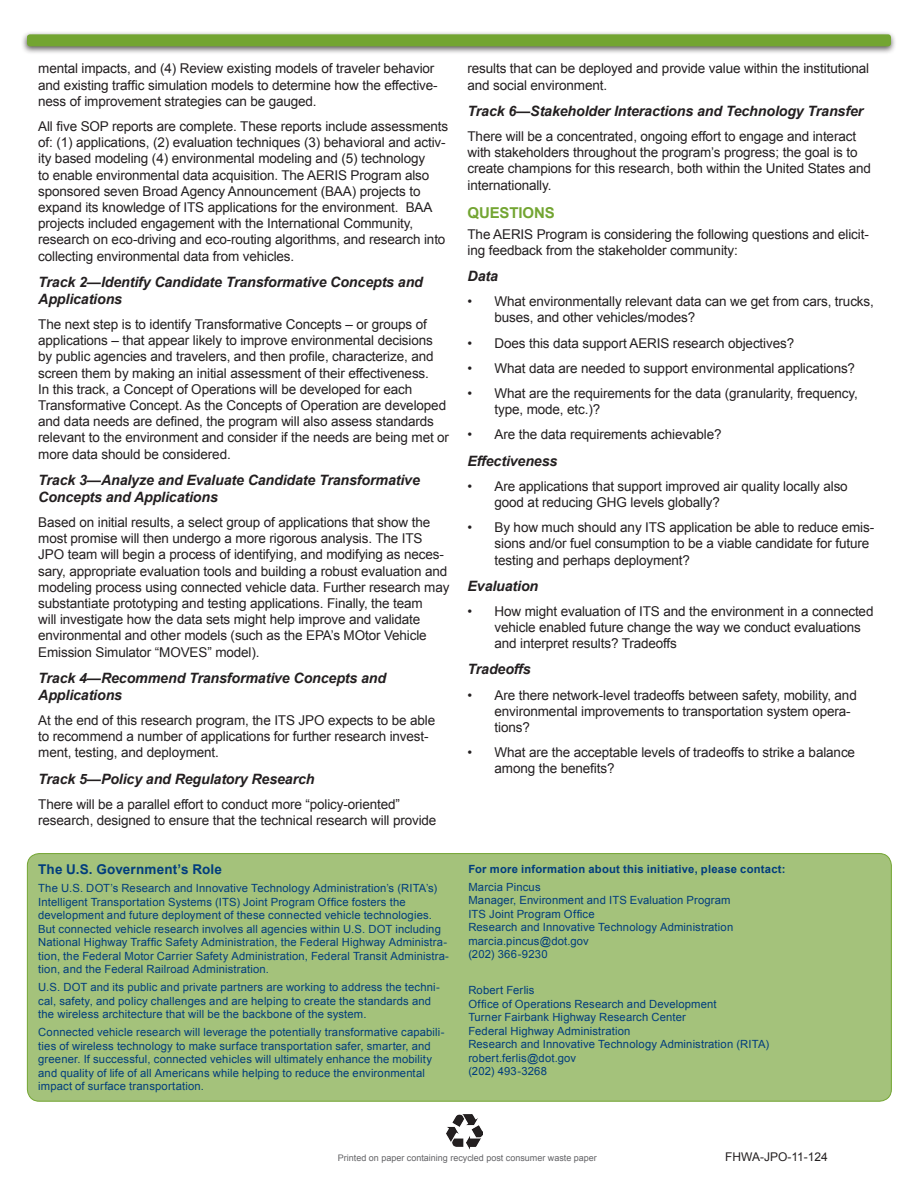
<style>
.page{position:relative;width:918px;height:1188px;background:#fff}
.page>*{position:absolute;margin:0;border:0;box-sizing:border-box;transform-origin:0 0}
.Heading_1{font:700 15px "Arial";letter-spacing:-.01em;color:#73a532}
.Heading_2{font:italic 700 14.25px/17.1px "Arial";letter-spacing:-.01em;color:#231f20}
.Body{font:13.5px/16.2px "Arial";letter-spacing:-.01em;color:#231f20}
.Back_Box{font:700 13.5px "Arial";letter-spacing:.01em;color:#013d7d}
.t1{font:12px "Arial";color:#231f20}
.Back_Box-2{font:11.25px/13.5px "Arial";letter-spacing:.015em;color:#013d7d}
.Back_Box-3{font:700 11.25px "Arial";letter-spacing:.02em;color:#013d7d}
.t2{font:9px "Arial";color:#636366}
</style>
<div class="page">
<div style="left:27px;top:854px;width:864px;height:247px;background:#a4c27b;border-radius:12px"></div>
<div style="left:27px;top:853px;width:865px;height:249px;border:1px solid #73a532;border-radius:12px"></div>
<div style="left:21px;top:31px;width:876px;height:24px;background:#231f20;opacity:.75"></div>
<div style="left:27px;top:34px;width:864px;height:12px;background:#73a532;border-radius:3px"></div>
<img style="left:447px;top:1114px;width:36px;height:35px">
<p class="Body" style="left:38px;top:61px;width:401px">mental impacts, and (4) Review existing models of traveler behavior and existing traffic simulation models to determine how the effective&shy;ness of improvement strategies can be gauged.</p>
<p class="Body" style="left:38px;top:118px;width:412px">All five SOP reports are complete. These reports include assessments of: (1) applications, (2) evaluation techniques (3) behavioral and activ&shy;ity based modeling (4) environmental modeling and (5) technology<br>to enable environmental data acquisition. The AERIS Program also sponsored seven Broad Agency Announcement (BAA) projects to expand its knowledge of ITS applications for the environment. BAA projects included engagement with the International Community, research on eco-driving and eco-routing algorithms, and research into collecting environmental data from vehicles.</p>
<p class="Heading_2" style="left:38px;top:274px;width:386px">Track 2—Identify Candidate Transformative Concepts and<br>Applications</p>
<p class="Body" style="left:38px;top:316px;width:412px">The next step is to identify Transformative Concepts – or groups of applications – that appear likely to improve environmental decisions by public agencies and travelers, and then profile, characterize, and screen them by making an initial assessment of their effectiveness.<br>In this track, a Concept of Operations will be developed for each Transformative Concept. As the Concepts of Operation are developed and data needs are defined, the program will also assess standards relevant to the environment and consider if the needs are being met or more data should be considered.</p>
<p class="Heading_2" style="left:38px;top:472px;width:383px">Track 3—Analyze and Evaluate Candidate Transformative<br>Concepts and Applications</p>
<p class="Body" style="left:38px;top:514px;width:413px">Based on initial results, a select group of applications that show the most promise will then undergo a more rigorous analysis. The ITS JPO team will begin a process of identifying, and modifying as neces&shy;sary, appropriate evaluation tools and building a robust evaluation and modeling process using connected vehicle data. Further research may substantiate prototyping and testing applications. Finally, the team<br>will investigate how the data sets might help improve and validate environmental and other models (such as the EPA’s MOtor Vehicle Emission Simulator “MOVES” model).</p>
<p class="Heading_2" style="left:38px;top:670px;width:349px">Track 4—Recommend Transformative Concepts and<br>Applications</p>
<p class="Body" style="left:38px;top:712px;width:399px">At the end of this research program, the ITS JPO expects to be able to recommend a number of applications for further research invest&shy;ment, testing, and deployment.</p>
<p class="Heading_2" style="left:38px;top:770px;width:278px">Track 5—Policy and Regulatory Research</p>
<p class="Body" style="left:38px;top:796px;width:400px">There will be a parallel effort to conduct more “policy-oriented” research, designed to ensure that the technical research will provide</p>
<p class="Back_Box" style="left:38px;top:861px;width:185px">The U.S. Government’s Role</p>
<p class="Back_Box-2" style="left:38px;top:882px;width:412px">The U.S. DOT’s Research and Innovative Technology Administration’s (RITA’s)<br>Intelligent Transportation Systems (ITS) Joint Program Office fosters the development and future deployment of these connected vehicle technologies.<br>But connected vehicle research involves all agencies within U.S. DOT including National Highway Traffic Safety Administration, the Federal Highway Administra&shy;tion, the Federal Motor Carrier Safety Administration, Federal Transit Administra&shy;tion, and the Federal Railroad Administration.</p>
<p class="Back_Box-2" style="left:38px;top:981px;width:403px">U.S. DOT and its public and private partners are working to address the techni&shy;cal, safety, and policy challenges and are helping to create the standards and the wireless architecture that will be the backbone of the system.</p>
<p class="Back_Box-2" style="left:38px;top:1026px;width:408px">Connected vehicle research will leverage the potentially transformative capabili&shy;ties of wireless technology to make surface transportation safer, smarter, and greener. If successful, connected vehicles will ultimately enhance the mobility and quality of life of all Americans while helping to reduce the environmental impact of surface transportation.</p>
<p class="Body" style="left:468px;top:61px;width:403px">results that can be deployed and provide value within the institutional and social environment.</p>
<p class="Heading_2" style="left:468px;top:103px;width:397px">Track 6—Stakeholder Interactions and Technology Transfer</p>
<p class="Body" style="left:468px;top:128px;width:405px">There will be a concentrated, ongoing effort to engage and interact with stakeholders throughout the program’s progress; the goal is to create champions for this research, both within the United States and internationally.</p>
<p class="Heading_1" style="left:468px;top:203px;width:89px">QUESTIONS</p>
<p class="Body" style="left:468px;top:226px;width:403px">The AERIS Program is considering the following questions and elicit&shy;ing feedback from the stakeholder community:</p>
<p class="Heading_2" style="left:468px;top:268px;width:32px">Data</p>
<p class="Body" style="left:495px;top:294px;width:381px;text-indent:-27px">• What environmentally relevant data can we get from cars, trucks, buses, and other vehicles/modes?</p>
<p class="Body" style="left:468px;top:335px;width:328px">• Does this data support AERIS research objectives?</p>
<p class="Body" style="left:468px;top:360px;width:389px">• What data are needed to support environmental applications?</p>
<p class="Body" style="left:495px;top:385px;width:365px;text-indent:-27px">• What are the requirements for the data (granularity, frequency, type, mode, etc.)?</p>
<p class="Body" style="left:468px;top:427px;width:256px">• Are the data requirements achievable?</p>
<p class="Heading_2" style="left:468px;top:452px;width:91px">Effectiveness</p>
<p class="Body" style="left:495px;top:478px;width:355px;text-indent:-27px">• Are applications that support improved air quality locally also good at reducing GHG levels globally?</p>
<p class="Body" style="left:495px;top:519px;width:381px;text-indent:-27px">• By how much should any ITS application be able to reduce emis&shy;sions and/or fuel consumption to be a viable candidate for future testing and perhaps deployment?</p>
<p class="Heading_2" style="left:468px;top:578px;width:72px">Evaluation</p>
<p class="Body" style="left:495px;top:603px;width:380px;text-indent:-27px">• How might evaluation of ITS and the environment in a connected vehicle enabled future change the way we conduct evaluations and interpret results? Tradeoffs</p>
<p class="Heading_2" style="left:468px;top:661px;width:65px">Tradeoffs</p>
<p class="Body" style="left:495px;top:687px;width:364px;text-indent:-27px">• Are there network-level tradeoffs between safety, mobility, and environmental improvements to transportation system opera&shy;tions?</p>
<p class="Body" style="left:495px;top:744px;width:362px;text-indent:-27px">• What are the acceptable levels of tradeoffs to strike a balance among the benefits?</p>
<p class="Back_Box-3" style="left:468px;top:861px;width:319px">For more information about this initiative, please contact:</p>
<p class="Back_Box-2" style="left:468px;top:880px;width:266px">Marcia Pincus<br>Manager, Environment and ITS Evaluation Program<br>ITS Joint Program Office<br>Research and Innovative Technology Administration marcia.pincus@dot.gov<br>(202) 366-9230</p>
<p class="Back_Box-2" style="left:468px;top:984px;width:302px">Robert Ferlis<br>Office of Operations Research and Development<br>Turner Fairbank Highway Research Center<br>Federal Highway Administration<br>Research and Innovative Technology Administration (RITA) robert.ferlis@dot.gov<br>(202) 493-3268</p>
<p class="t2" style="left:338px;top:1152px;width:261px">Printed on paper containing recycled post consumer waste paper</p>
<p class="t1" style="left:725px;top:1149px;width:104px">FHWA-JPO-11-124</p>
</div>
